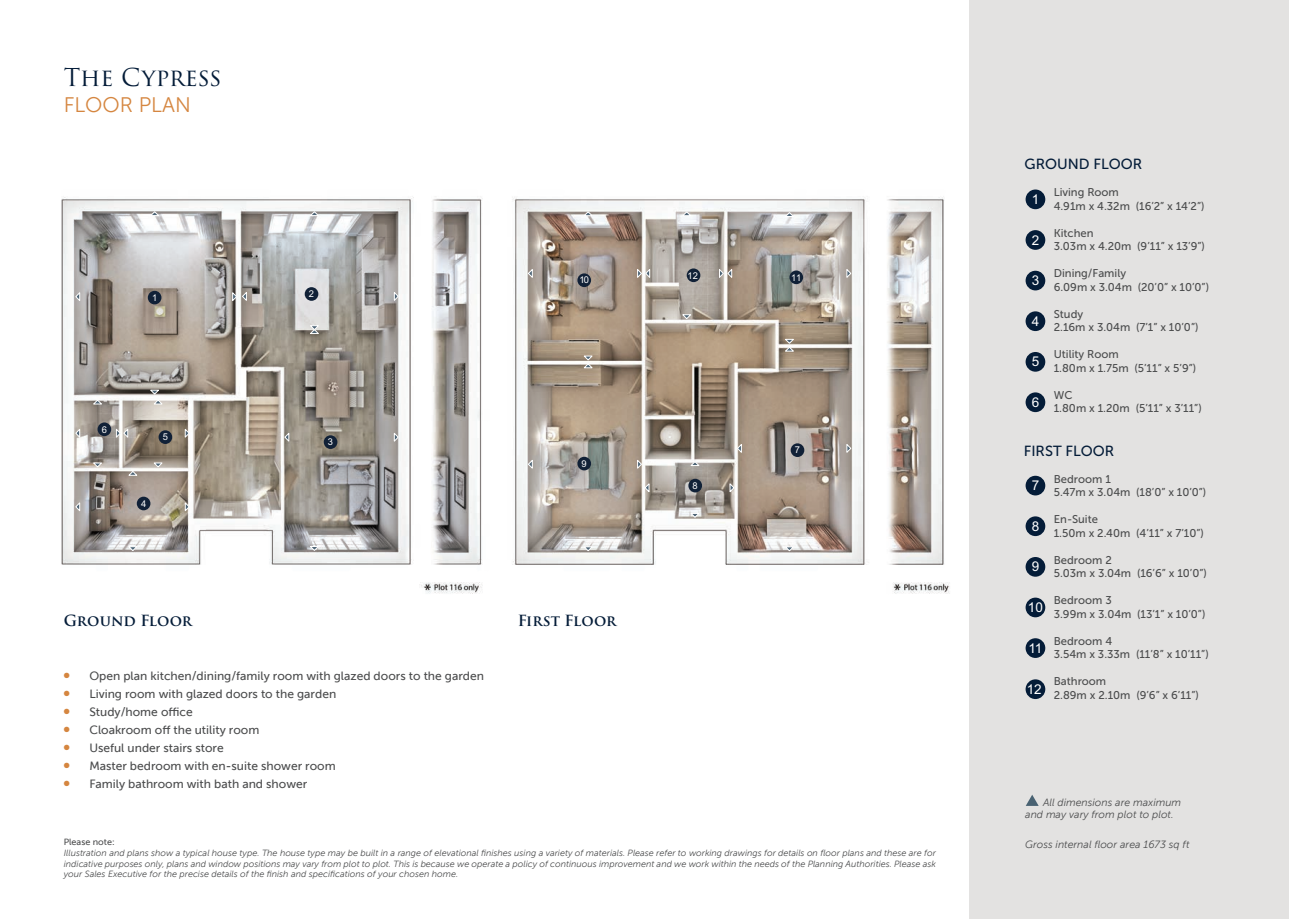
<style>
.page{position:relative;width:1289px;height:919px;background:#fff}
.page>*{position:absolute;margin:0;border:0;box-sizing:border-box;transform-origin:0 0}
.t1{font:24px "Trajan Pro 3";letter-spacing:-.01em;color:#041c38}
.t2{font:21px "Museo Sans 300";color:#d58640}
.t3{font:600 15px "Trajan Pro 3";color:#041c38}
.t4{font:14.7px "Museo Sans 500";color:#041c38}
.t5{font:13.5px "Arial";color:#fff}
.t6{font:12px "Museo Sans 500";color:#4b4c4d}
.t7{font:11.25px/13.5px "Museo Sans 500";color:#4b4c4d}
.t8{font:italic 10.5px "Museo Sans 300";color:#4b4c4d}
.t9{font:9.3px "Arial";color:#fff}
.t10{font:italic 9px/10.8px "Museo Sans 300";color:#4b4c4d;text-align:justify}
.t11{font:9px "Museo Sans 500";color:#4b4c4d}
.s1{color:#d58640}
</style>
<div class="page">
<img style="left:61px;top:197px;width:422px;height:397px">
<svg style="left:75px;top:292px;width:5px;height:9px"></svg>
<svg style="left:150px;top:211px;width:9px;height:5px"></svg>
<svg style="left:150px;top:390px;width:9px;height:4px"></svg>
<svg style="left:232px;top:292px;width:14px;height:9px"></svg>
<svg style="left:394px;top:292px;width:4px;height:9px"></svg>
<svg style="left:310px;top:211px;width:9px;height:5px"></svg>
<svg style="left:284px;top:433px;width:5px;height:8px"></svg>
<svg style="left:394px;top:433px;width:4px;height:8px"></svg>
<svg style="left:310px;top:325px;width:9px;height:9px"></svg>
<svg style="left:310px;top:546px;width:9px;height:4px"></svg>
<svg style="left:75px;top:429px;width:5px;height:8px"></svg>
<svg style="left:93px;top:400px;width:9px;height:4px"></svg>
<svg style="left:93px;top:463px;width:9px;height:4px"></svg>
<svg style="left:116px;top:429px;width:12px;height:8px"></svg>
<svg style="left:185px;top:429px;width:4px;height:8px"></svg>
<svg style="left:154px;top:400px;width:8px;height:4px"></svg>
<svg style="left:154px;top:463px;width:8px;height:4px"></svg>
<svg style="left:75px;top:502px;width:5px;height:9px"></svg>
<svg style="left:185px;top:502px;width:4px;height:9px"></svg>
<svg style="left:128px;top:471px;width:9px;height:4px"></svg>
<svg style="left:128px;top:546px;width:9px;height:5px"></svg>
<div style="left:148px;top:291px;width:13px;height:13px;background:#112137;border-radius:50%"></div>
<div style="left:305px;top:287px;width:13px;height:14px;background:#112137;border-radius:50%"></div>
<div style="left:324px;top:435px;width:13px;height:14px;background:#112137;border-radius:50%"></div>
<div style="left:137px;top:496px;width:13px;height:14px;background:#112137;border-radius:50%"></div>
<div style="left:158px;top:430px;width:14px;height:14px;background:#112137;border-radius:50%"></div>
<div style="left:98px;top:422px;width:13px;height:14px;background:#112137;border-radius:50%"></div>
<img style="left:512px;top:197px;width:438px;height:397px">
<svg style="left:528px;top:269px;width:4px;height:9px"></svg>
<svg style="left:583px;top:211px;width:9px;height:5px"></svg>
<svg style="left:528px;top:460px;width:4px;height:8px"></svg>
<svg style="left:637px;top:460px;width:4px;height:8px"></svg>
<svg style="left:583px;top:356px;width:9px;height:12px"></svg>
<svg style="left:583px;top:546px;width:9px;height:5px"></svg>
<svg style="left:637px;top:269px;width:13px;height:9px"></svg>
<svg style="left:682px;top:211px;width:9px;height:5px"></svg>
<svg style="left:682px;top:314px;width:9px;height:5px"></svg>
<svg style="left:719px;top:269px;width:13px;height:9px"></svg>
<svg style="left:846px;top:269px;width:5px;height:9px"></svg>
<svg style="left:785px;top:212px;width:8px;height:5px"></svg>
<svg style="left:737px;top:444px;width:4px;height:8px"></svg>
<svg style="left:846px;top:444px;width:5px;height:8px"></svg>
<svg style="left:785px;top:339px;width:8px;height:12px"></svg>
<svg style="left:785px;top:546px;width:8px;height:5px"></svg>
<svg style="left:644px;top:483px;width:5px;height:9px"></svg>
<svg style="left:729px;top:483px;width:5px;height:9px"></svg>
<svg style="left:690px;top:461px;width:9px;height:4px"></svg>
<svg style="left:690px;top:513px;width:9px;height:4px"></svg>
<div style="left:790px;top:443px;width:14px;height:14px;background:#112137;border-radius:50%"></div>
<div style="left:688px;top:479px;width:14px;height:13px;background:#112137;border-radius:50%"></div>
<div style="left:577px;top:456px;width:14px;height:14px;background:#112137;border-radius:50%"></div>
<div style="left:577px;top:273px;width:14px;height:14px;background:#112137;border-radius:50%"></div>
<div style="left:789px;top:270px;width:14px;height:14px;background:#112137;border-radius:50%"></div>
<div style="left:686px;top:268px;width:14px;height:14px;background:#112137;border-radius:50%"></div>
<div style="left:969px;top:0;width:319px;height:918px;background:#e3e2e1"></div>
<svg style="left:1026px;top:795px;width:12px;height:10px"></svg>
<div style="left:1025px;top:189px;width:20px;height:20px;background:#041c38;border-radius:50%"></div>
<div style="left:1025px;top:230px;width:20px;height:20px;background:#041c38;border-radius:50%"></div>
<div style="left:1025px;top:271px;width:20px;height:19px;background:#041c38;border-radius:50%"></div>
<div style="left:1025px;top:311px;width:20px;height:20px;background:#041c38;border-radius:50%"></div>
<div style="left:1025px;top:352px;width:20px;height:19px;background:#041c38;border-radius:50%"></div>
<div style="left:1025px;top:392px;width:20px;height:20px;background:#041c38;border-radius:50%"></div>
<div style="left:1025px;top:475px;width:20px;height:20px;background:#041c38;border-radius:50%"></div>
<div style="left:1025px;top:516px;width:20px;height:20px;background:#041c38;border-radius:50%"></div>
<div style="left:1025px;top:557px;width:20px;height:19px;background:#041c38;border-radius:50%"></div>
<div style="left:1025px;top:597px;width:20px;height:20px;background:#041c38;border-radius:50%"></div>
<div style="left:1025px;top:638px;width:20px;height:20px;background:#041c38;border-radius:50%"></div>
<div style="left:1025px;top:679px;width:20px;height:20px;background:#041c38;border-radius:50%"></div>
<p class="t1" style="left:64px;top:64px;width:159px">The Cypress</p>
<p class="t2" style="left:64px;top:92px;width:129px">FLOOR PLAN</p>
<p class="t9" style="left:152px;top:292px;width:7px">1</p>
<p class="t9" style="left:102px;top:424px;width:7px">6</p>
<p class="t9" style="left:163px;top:431px;width:7px">5</p>
<p class="t9" style="left:141px;top:498px;width:7px">4</p>
<p class="t9" style="left:309px;top:288px;width:7px">2</p>
<p class="t9" style="left:328px;top:436px;width:7px">3</p>
<p class="t9" style="left:579px;top:275px;width:11px">10</p>
<p class="t9" style="left:581px;top:458px;width:7px">9</p>
<p class="t3" style="left:64px;top:612px;width:130px">Ground Floor</p>
<p class="t3" style="left:517px;top:612px;width:100px">First Floor</p>
<p class="t6" style="left:64px;top:668px;width:422px"><span class="s1">●</span> Open plan kitchen/dining/family room with glazed doors to the garden</p>
<p class="t6" style="left:64px;top:686px;width:274px"><span class="s1">●</span> Living room with glazed doors to the garden</p>
<p class="t6" style="left:64px;top:704px;width:130px"><span class="s1">●</span> Study/home office</p>
<p class="t6" style="left:64px;top:722px;width:197px"><span class="s1">●</span> Cloakroom off the utility room</p>
<p class="t6" style="left:64px;top:740px;width:161px"><span class="s1">●</span> Useful under stairs store</p>
<p class="t6" style="left:64px;top:758px;width:273px"><span class="s1">●</span> Master bedroom with en-suite shower room</p>
<p class="t6" style="left:64px;top:776px;width:245px"><span class="s1">●</span> Family bathroom with bath and shower</p>
<p class="t9" style="left:687px;top:270px;width:12px">12</p>
<p class="t9" style="left:791px;top:272px;width:12px">11</p>
<p class="t9" style="left:692px;top:480px;width:7px">8</p>
<p class="t9" style="left:795px;top:444px;width:7px">7</p>
<p class="t11" style="left:64px;top:836px;width:52px">Please note:</p>
<p class="t10" style="left:64px;top:847px;width:873px">Illustration and plans show a typical house type. The house type may be built in a range of elevational finishes using a variety of materials. Please refer to working drawings for details on floor plans and these are for indicative purposes only, plans and window positions may vary from plot to plot. This is because we operate a policy of continuous improvement and we work within the needs of the Planning Authorities. Please ask your Sales Executive for the precise details of the finish and specifications of your chosen home.</p>
<p class="t4" style="left:1024px;top:159px;width:119px">GROUND FLOOR</p>
<p class="t5" style="left:1031px;top:191px;width:9px">1</p>
<p class="t5" style="left:1031px;top:232px;width:9px">2</p>
<p class="t5" style="left:1031px;top:272px;width:9px">3</p>
<p class="t5" style="left:1031px;top:313px;width:9px">4</p>
<p class="t5" style="left:1031px;top:354px;width:9px">5</p>
<p class="t5" style="left:1031px;top:394px;width:9px">6</p>
<p class="t7" style="left:1053px;top:187px;width:152px">Living Room<br>4.91m x 4.32m (16’2” x 14’2”)</p>
<p class="t7" style="left:1053px;top:227px;width:153px">Kitchen<br>3.03m x 4.20m (9’11” x 13’9”)</p>
<p class="t7" style="left:1053px;top:268px;width:157px">Dining/Family<br>6.09m x 3.04m (20’0” x 10’0”)</p>
<p class="t7" style="left:1053px;top:308px;width:146px">Study<br>2.16m x 3.04m (7’1” x 10’0”)</p>
<p class="t7" style="left:1053px;top:349px;width:144px">Utility Room<br>1.80m x 1.75m (5’11” x 5’9”)</p>
<p class="t7" style="left:1053px;top:389px;width:149px">WC<br>1.80m x 1.20m (5’11” x 3’11”)</p>
<p class="t4" style="left:1023px;top:446px;width:92px">FIRST FLOOR</p>
<p class="t5" style="left:1031px;top:477px;width:9px">7</p>
<p class="t5" style="left:1031px;top:518px;width:9px">8</p>
<p class="t5" style="left:1031px;top:559px;width:9px">9</p>
<p class="t5" style="left:1027px;top:599px;width:17px">10</p>
<p class="t5" style="left:1028px;top:640px;width:16px">11</p>
<p class="t5" style="left:1026px;top:681px;width:17px">12</p>
<p class="t7" style="left:1053px;top:473px;width:154px">Bedroom 1<br>5.47m x 3.04m (18’0” x 10’0”)</p>
<p class="t7" style="left:1053px;top:513px;width:152px">En-Suite<br>1.50m x 2.40m (4’11” x 7’10”)</p>
<p class="t7" style="left:1053px;top:554px;width:154px">Bedroom 2<br>5.03m x 3.04m (16’6” x 10’0”)</p>
<p class="t7" style="left:1053px;top:594px;width:153px">Bedroom 3<br>3.99m x 3.04m (13’1” x 10’0”)</p>
<p class="t7" style="left:1053px;top:635px;width:156px">Bedroom 4<br>3.54m x 3.33m (11’8” x 10’11”)</p>
<p class="t7" style="left:1053px;top:675px;width:147px">Bathroom<br>2.89m x 2.10m (9’6” x 6’11”)</p>
<p class="t8" style="left:1043px;top:796px;width:140px">All dimensions are maximum</p>
<p class="t8" style="left:1025px;top:808px;width:150px">and may vary from plot to plot.</p>
<p class="t8" style="left:1025px;top:838px;width:166px">Gross internal floor area 1673 sq ft</p>
</div>
